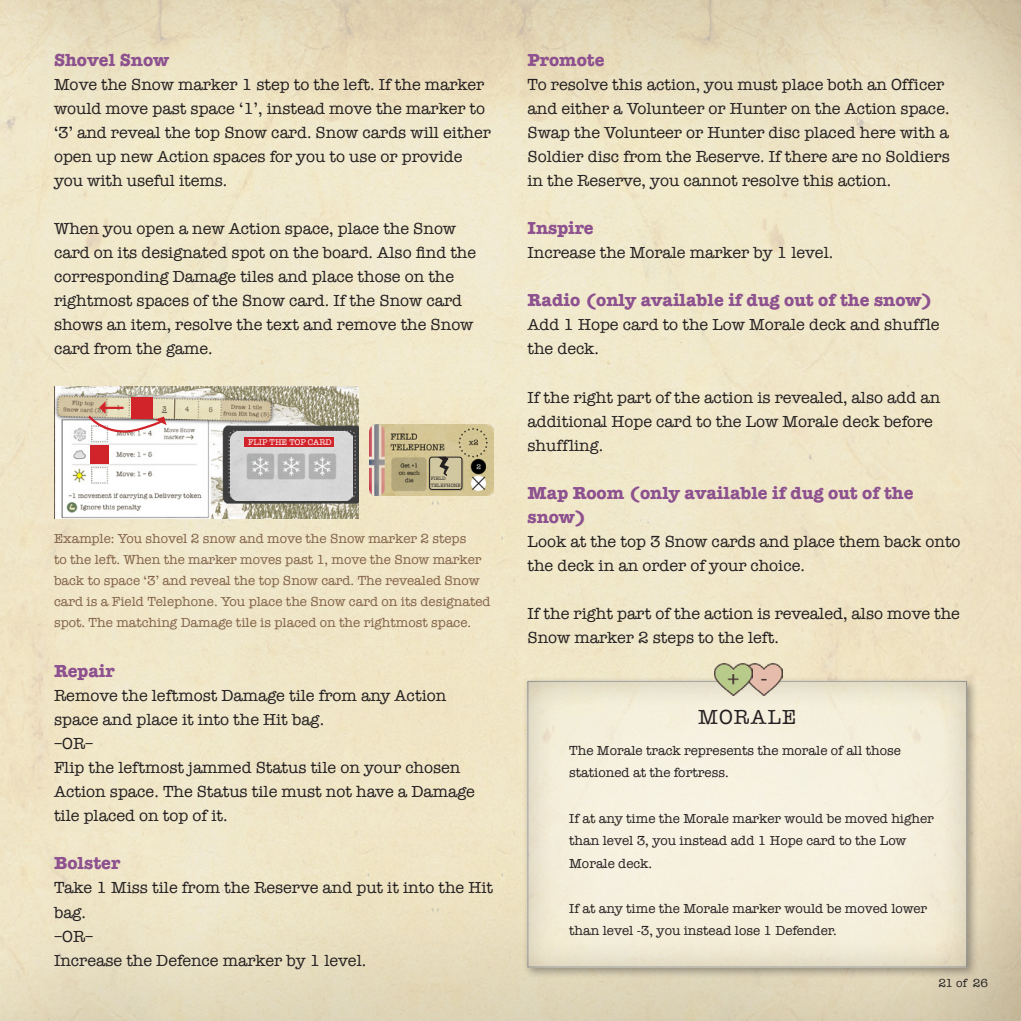
<style>
.page{position:relative;width:1021px;height:1021px;background:#fff}
.page>*{position:absolute;margin:0;border:0;box-sizing:border-box;transform-origin:0 0}
.t1{font:21px "American Typewriter";letter-spacing:.05em;color:#231f20}
.t2{font:700 18px/24px "American Typewriter";color:#8d518f}
.t3{font:16.5px/24px "American Typewriter";color:#231f20}
.Example{font:13.5px/21px "American Typewriter";color:#826248}
.t4{font:13.5px/22.5px "American Typewriter";color:#231f20}
.t5{font:12px "American Typewriter";color:#231f20}
.t6{font:8.4px "American Typewriter";color:#fff}
.t7{font:4.95px "American Typewriter";color:#231f20}
</style>
<div class="page">
<img style="left:0;top:0;width:1020px;height:1020px">
<div style="left:522px;top:675px;width:456px;height:303px;background:#231f20;opacity:.41"></div>
<div style="left:525px;top:678px;width:442px;height:289px;background:#231f20;opacity:.19"></div>
<img style="left:752px;top:663px;width:30px;height:32px">
<img style="left:714px;top:663px;width:38px;height:32px">
<img style="left:54px;top:387px;width:305px;height:131px">
<div style="left:131px;top:397px;width:21px;height:22px;background:#d1232a"></div>
<div style="left:90px;top:445px;width:19px;height:19px;background:#d1232a"></div>
<svg style="left:87px;top:401px;width:88px;height:37px"></svg>
<img style="left:230px;top:431px;width:122px;height:70px">
<div style="left:245px;top:438px;width:89px;height:9px;background:#d1232a"></div>
<img style="left:369px;top:424px;width:124px;height:71px">
<div style="left:429px;top:457px;width:33px;height:32px;background:#d1c7a1;border-radius:2px"></div>
<div style="left:429px;top:457px;width:33px;height:32px;border:1px solid #231f20;border-radius:2px"></div>
<svg style="left:438px;top:456px;width:13px;height:20px"></svg>
<p class="t2" style="left:54px;top:47px;width:117px">Shovel Snow</p>
<p class="t3" style="left:54px;top:72px;width:438px">Move the Snow marker 1 step to the left. If the marker would move past space ‘1’, instead move the marker to ‘3’ and reveal the top Snow card. Snow cards will either open up new Action spaces for you to use or provide you with useful items.</p>
<p class="t3" style="left:54px;top:216px;width:423px">When you open a new Action space, place the Snow card on its designated spot on the board. Also find the corresponding Damage tiles and place those on the rightmost spaces of the Snow card. If the Snow card shows an item, resolve the text and remove the Snow card from the game.</p>
<p class="t6" style="left:248px;top:436px;width:85px">FLIP THE TOP CARD</p>
<p class="t7" style="left:431px;top:475px;width:16px">FIELD</p>
<p class="t7" style="left:431px;top:482px;width:32px">TELEPHONE</p>
<p class="Example" style="left:54px;top:528px;width:438px">Example: You shovel 2 snow and move the Snow marker 2 steps<br>to the left. When the marker moves past 1, move the Snow marker back to space ‘3’ and reveal the top Snow card. The revealed Snow card is a Field Telephone. You place the Snow card on its designated spot. The matching Damage tile is placed on the rightmost space.</p>
<p class="t2" style="left:54px;top:658px;width:62px">Repair</p>
<p class="t3" style="left:54px;top:683px;width:394px">Remove the leftmost Damage tile from any Action space and place it into the Hit bag.</p>
<p class="t3" style="left:54px;top:731px;width:41px">–OR–</p>
<p class="t3" style="left:54px;top:755px;width:422px">Flip the leftmost jammed Status tile on your chosen<br>Action space. The Status tile must not have a Damage tile placed on top of it.</p>
<p class="t2" style="left:54px;top:850px;width:68px">Bolster</p>
<p class="t3" style="left:54px;top:875px;width:440px">Take 1 Miss tile from the Reserve and put it into the Hit bag.</p>
<p class="t3" style="left:54px;top:923px;width:41px">–OR–</p>
<p class="t3" style="left:54px;top:947px;width:314px">Increase the Defence marker by 1 level.</p>
<p class="t2" style="left:527px;top:47px;width:79px">Promote</p>
<p class="t3" style="left:527px;top:72px;width:423px">To resolve this action, you must place both an Officer and either a Volunteer or Hunter on the Action space.</p>
<p class="t3" style="left:527px;top:120px;width:424px;text-align:justify">Swap the Volunteer or Hunter disc placed here with a Soldier disc from the Reserve. If there are no Soldiers in the Reserve, you cannot resolve this action.</p>
<p class="t2" style="left:527px;top:215px;width:68px">Inspire</p>
<p class="t3" style="left:527px;top:240px;width:307px">Increase the Morale marker by 1 level.</p>
<p class="t2" style="left:527px;top:287px;width:407px">Radio (only available if dug out of the snow)</p>
<p class="t3" style="left:527px;top:312px;width:413px">Add 1 Hope card to the Low Morale deck and shuffle the deck.</p>
<p class="t3" style="left:527px;top:384px;width:414px">If the right part of the action is revealed, also add an additional Hope card to the Low Morale deck before shuffling.</p>
<p class="t2" style="left:527px;top:479px;width:387px">Map Room (only available if dug out of the snow)</p>
<p class="t3" style="left:527px;top:528px;width:434px">Look at the top 3 Snow cards and place them back onto the deck in an order of your choice.</p>
<p class="t3" style="left:527px;top:600px;width:434px">If the right part of the action is revealed, also move the<br>Snow marker 2 steps to the left.</p>
<p class="t1" style="left:698px;top:700px;width:100px">MORALE</p>
<p class="t4" style="left:569px;top:738px;width:333px">The Morale track represents the morale of all those stationed at the fortress.</p>
<p class="t4" style="left:569px;top:806px;width:366px">If at any time the Morale marker would be moved higher than level 3, you instead add 1 Hope card to the Low<br>Morale deck.</p>
<p class="t4" style="left:569px;top:896px;width:359px">If at any time the Morale marker would be moved lower than level -3, you instead lose 1 Defender.</p>
<p class="t5" style="left:938px;top:974px;width:51px">21 of 26</p>
</div>
